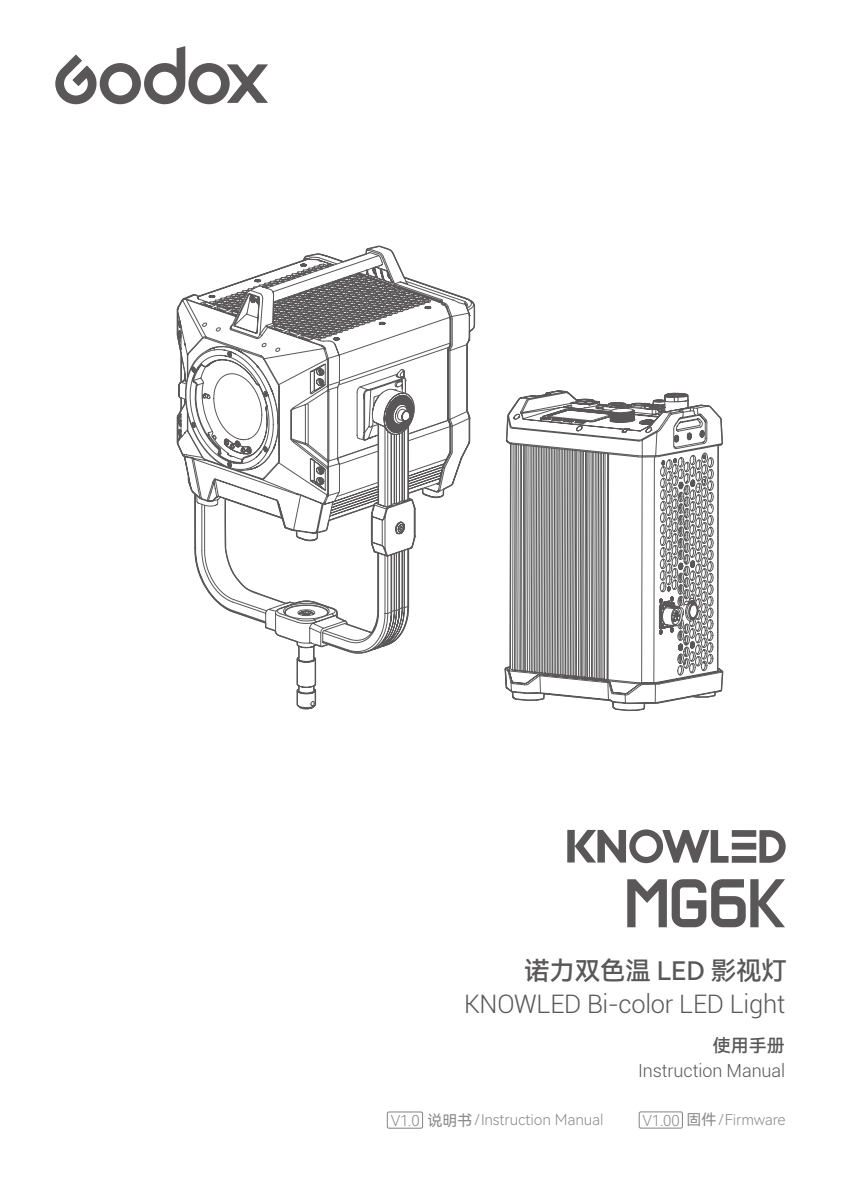
<style>
.page{position:relative;width:851px;height:1191px;background:#fff}
.page>*{position:absolute;margin:0;border:0;box-sizing:border-box;transform-origin:0 0}
.t1{font:300 25.5px "Roboto";letter-spacing:-.01em;color:#595757}
.t2{font:25.5px "Harmony OS Sans SC Medium";letter-spacing:-.01em;color:#595757}
.t3{font:300 18px "Roboto";letter-spacing:-.005em;color:#595757}
.t4{font:18px "Harmony OS Sans SC Medium";color:#595757}
.t5{font:15px "Harmony OS Sans SC Light";letter-spacing:-.01em;color:#898989}
.s1{font-family:"Harmony OS Sans SC"}
</style>
<div class="page">
<svg style="left:55px;top:46px;width:213px;height:58px"></svg>
<svg style="left:177px;top:246px;width:546px;height:465px"></svg>
<svg style="left:567px;top:829px;width:218px;height:34px"></svg>
<div style="left:638px;top:1111px;width:44px;height:17px;border:1px solid #898989;border-radius:2px"></div>
<div style="left:387px;top:1111px;width:36px;height:17px;border:1px solid #898989;border-radius:2px"></div>
<svg style="left:627px;top:879px;width:158px;height:48px"></svg>
<h1 class="t2" style="left:524px;top:953px;width:264px">诺力双色温 LED 影视灯</h1>
<h1 class="t1" style="left:464px;top:986px;width:322px">KNOWLED Bi-color LED Light</h1>
<p class="t4" style="left:712px;top:1033px;width:73px">使用手册</p>
<p class="t3" style="left:638px;top:1057px;width:149px">Instruction Manual</p>
<p class="t5" style="left:390px;top:1109px;width:214px">V1.0 <span class="s1">说明书</span> /Instruction Manual</p>
<p class="t5" style="left:642px;top:1108px;width:144px">V1.00 <span class="s1">固件</span>/Firmware</p>
</div>
